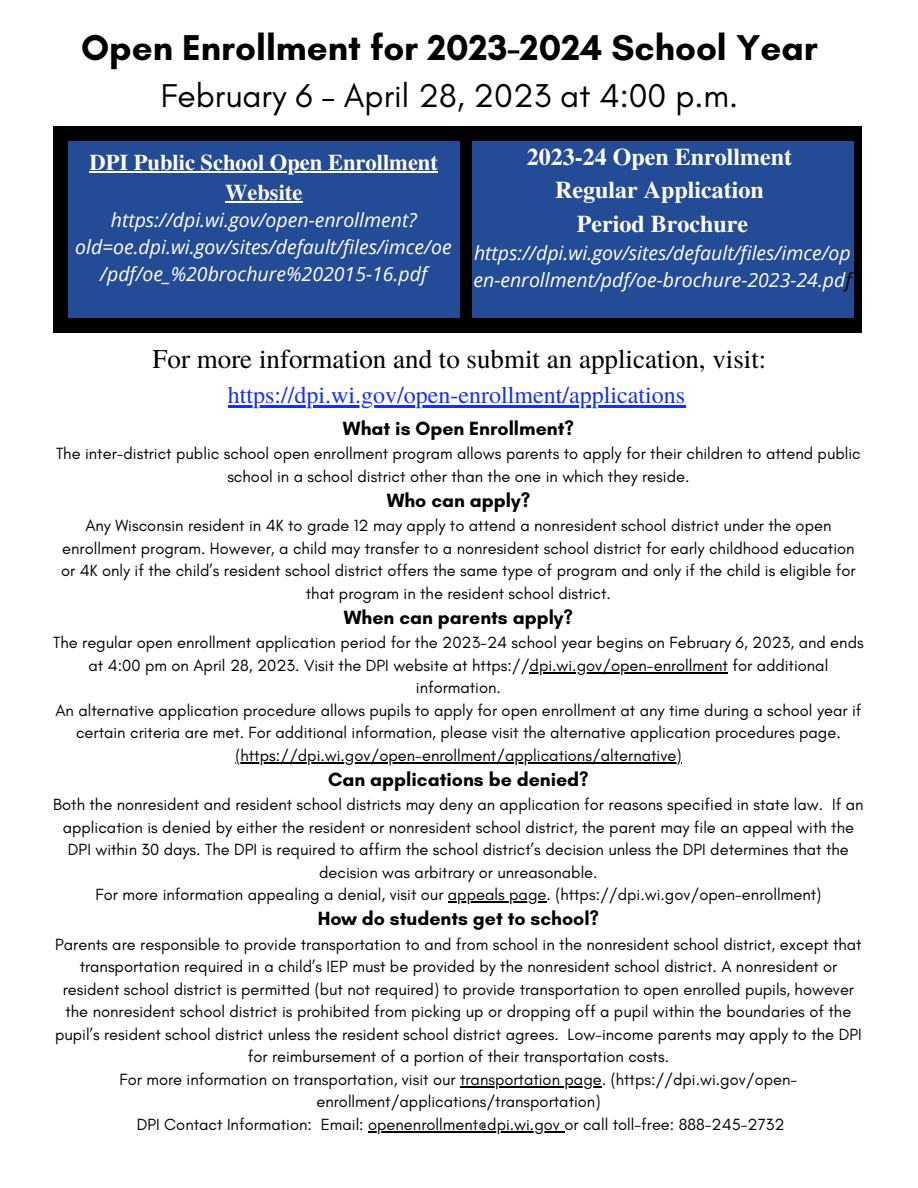
<style>
.page{position:relative;width:918px;height:1188px;background:#fff}
.page>*{position:absolute;margin:0;border:0;box-sizing:border-box;transform-origin:0 0}
.t1{font:700 36.6px "Glacial Indifference";color:#000}
.t2{font:33.6px "Glacial Indifference";color:#000}
.t3{font:27px "Te X Gyre Termes";color:#000}
.t4{font:700 24px/33.8px "Te X Gyre Termes";color:#fff;text-align:center}
.t5{font:24px "Te X Gyre Termes";color:#132ffd}
.t6{font:700 22.5px/30.3px "Te X Gyre Termes";color:#fff;text-align:center}
.t7{font:italic 19.5px/27px "Open Sans";color:#fff;text-align:center}
.t8{font:700 19.5px "Glacial Indifference";color:#000}
.t9{font:16.5px/22.5px "Glacial Indifference";color:#000;text-align:center}
.s1{color:#000}
</style>
<div class="page">
<div style="left:53px;top:126px;width:809px;height:206px;background:#000"></div>
<div style="left:68px;top:141px;width:391px;height:176px;background:#244b95"></div>
<hr style="left:89px;top:171px;width:349px;height:1px;background:#fff">
<hr style="left:225px;top:202px;width:77px;height:1px;background:#fff">
<div style="left:472px;top:141px;width:381px;height:176px;background:#244b95"></div>
<hr style="left:228px;top:405px;width:457px;height:2px;background:#132ffd">
<hr style="left:530px;top:672px;width:198px;height:1px;background:#000">
<hr style="left:235px;top:762px;width:446px;height:1px;background:#000">
<hr style="left:448px;top:901px;width:98px;height:2px;background:#000">
<hr style="left:460px;top:1086px;width:142px;height:1px;background:#000">
<hr style="left:368px;top:1131px;width:196px;height:1px;background:#000">
<h1 class="t1" style="left:81px;top:25px;width:738px">Open Enrollment for 2023-2024 School Year</h1>
<h2 class="t2" style="left:161px;top:75px;width:579px">February 6 – April 28, 2023 at 4:00 p.m.</h2>
<h3 class="t4" style="left:527px;top:138px;width:267px">2023-24 Open Enrollment<br>Regular Application<br>Period Brochure</h3>
<p class="t7" style="left:473px;top:239px;width:380px;text-align:left">https://dpi.wi.gov/sites/default/files/imce/op en-enrollment/pdf/oe-brochure-2023-24.pd<span class="s1">f</span></p>
<h3 class="t6" style="left:89px;top:146px;width:350px">DPI Public School Open Enrollment<br>Website</h3>
<p class="t7" style="left:75px;top:206px;width:378px">https://dpi.wi.gov/open-enrollment? old=oe.dpi.wi.gov/sites/default/files/imce/oe /pdf/oe_%20brochure%202015-16.pdf</p>
<h3 class="t3" style="left:153px;top:340px;width:615px">For more information and to submit an application, visit:</h3>
<h3 class="t5" style="left:228px;top:378px;width:459px">https://dpi.wi.gov/open-enrollment/applications</h3>
<p class="t8" style="left:343px;top:416px;width:233px">What is Open Enrollment?</p>
<p class="t9" style="left:56px;top:442px;width:806px">The inter-district public school open enrollment program allows parents to apply for their children to attend public school in a school district other than the one in which they reside.</p>
<p class="t8" style="left:387px;top:488px;width:145px">Who can apply?</p>
<p class="t9" style="left:61px;top:514px;width:796px">Any Wisconsin resident in 4K to grade 12 may apply to attend a nonresident school district under the open enrollment program. However, a child may transfer to a nonresident school district for early childhood education or 4K only if the child’s resident school district offers the same type of program and only if the child is eligible for that program in the resident school district.</p>
<p class="t8" style="left:344px;top:605px;width:231px">When can parents apply?</p>
<p class="t9" style="left:53px;top:631px;width:812px">The regular open enrollment application period for the 2023-24 school year begins on February 6, 2023, and ends at 4:00 pm on April 28, 2023. Visit the DPI website at https://dpi.wi.gov/open-enrollment for additional information.<br>An alternative application procedure allows pupils to apply for open enrollment at any time during a school year if certain criteria are met. For additional information, please visit the alternative application procedures page. (https://dpi.wi.gov/open-enrollment/applications/alternative)</p>
<p class="t8" style="left:328px;top:767px;width:262px">Can applications be denied?</p>
<p class="t9" style="left:53px;top:793px;width:812px">Both the nonresident and resident school districts may deny an application for reasons specified in state law. If an application is denied by either the resident or nonresident school district, the parent may file an appeal with the DPI within 30 days. The DPI is required to affirm the school district’s decision unless the DPI determines that the decision was arbitrary or unreasonable.<br>For more information appealing a denial, visit our appeals page. (https://dpi.wi.gov/open-enrollment)</p>
<p class="t8" style="left:318px;top:907px;width:283px">How do students get to school?</p>
<p class="t9" style="left:55px;top:933px;width:808px">Parents are responsible to provide transportation to and from school in the nonresident school district, except that transportation required in a child’s IEP must be provided by the nonresident school district. A nonresident or resident school district is permitted (but not required) to provide transportation to open enrolled pupils, however the nonresident school district is prohibited from picking up or dropping off a pupil within the boundaries of the pupil’s resident school district unless the resident school district agrees. Low-income parents may apply to the DPI for reimbursement of a portion of their transportation costs.<br>For more information on transportation, visit our transportation page. (https://dpi.wi.gov/open&shy;enrollment/applications/transportation)<br>DPI Contact Information: Email: openenrollment@dpi.wi.gov or call toll-free: 888-245-2732</p>
</div>
